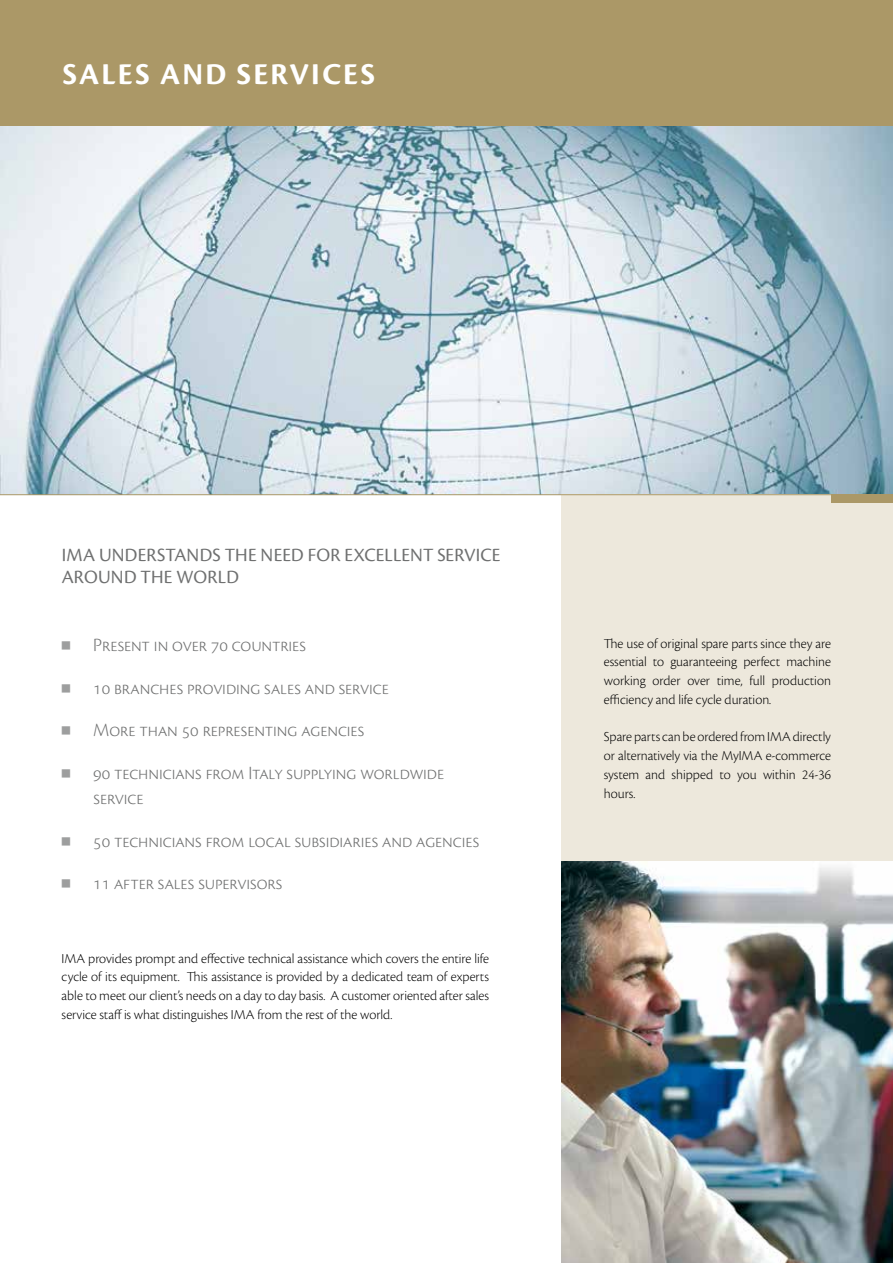
<style>
.page{position:relative;width:893px;height:1263px;background:#fff}
.page>*{position:absolute;margin:0;border:0;box-sizing:border-box;transform-origin:0 0}
.t1{font:31.5px "Cronos Pro Bold Subh";letter-spacing:.07em;color:#fff}
.t2{font:19.5px/42.5px "Cronos Pro Lt Subh";letter-spacing:-.005em;color:#6f7070}
.t3{font:19.5px/22.5px "Cronos Pro Subh";letter-spacing:.01em;color:#6f7070}
.t4{font:14.25px/18.8px "Cronos Pro Lt Subh";color:#000;text-align:justify}
.s1{font-family:"Universal Std Newswith Comm Pi";font-size:16.5px;color:#9d9e9e}
</style>
<div class="page">
<img style="left:0;top:126px;width:893px;height:368px">
<div style="left:562px;top:494px;width:331px;height:753px;background:#ede8dc"></div>
<div style="left:831px;top:495px;width:62px;height:8px;background:#ab9867"></div>
<hr style="left:0;top:494px;width:893px;height:1px;background:#ab9867">
<img style="left:561px;top:861px;width:332px;height:402px">
<div style="left:0;top:0;width:893px;height:126px;background:#ab9867"></div>
<h1 class="t1" style="left:63px;top:56px;width:314px">SALES AND SERVICES</h1>
<h2 class="t3" style="left:62px;top:544px;width:440px">IMA UNDERSTANDS THE NEED FOR EXCELLENT SERVICE<br>AROUND THE WORLD</h2>
<h2 class="t2" style="left:62px;top:624px;width:384px"><span class="s1">◾</span> Present in over 70 countries<br><span class="s1">◾</span> 10 branches providing sales and service<br><span class="s1">◾</span> More than 50 representing agencies<br><span class="s1">◾</span> 90 technicians from Italy supplying worldwide</h2>
<h2 class="t2" style="left:62px;top:777px;width:419px;text-indent:32px">service<br><span class="s1">◾</span> 50 technicians from local subsidiaries and agencies <span class="s1">◾</span> 11 after sales supervisors</h2>
<p class="t4" style="left:62px;top:948px;width:429px">IMA provides prompt and effective technical assistance which covers the entire life cycle of its equipment. This assistance is provided by a dedicated team of experts able to meet our client’s needs on a day to day basis. A customer oriented after sales service staff is what distinguishes IMA from the rest of the world.</p>
<p class="t4" style="left:604px;top:634px;width:229px">The use of original spare parts since they are essential to guaranteeing perfect machine working order over time, full production efficiency and life cycle duration.</p>
<p class="t4" style="left:604px;top:727px;width:229px">Spare parts can be ordered from IMA directly or alternatively via the MyIMA e-commerce system and shipped to you within 24-36 hours.</p>
</div>
